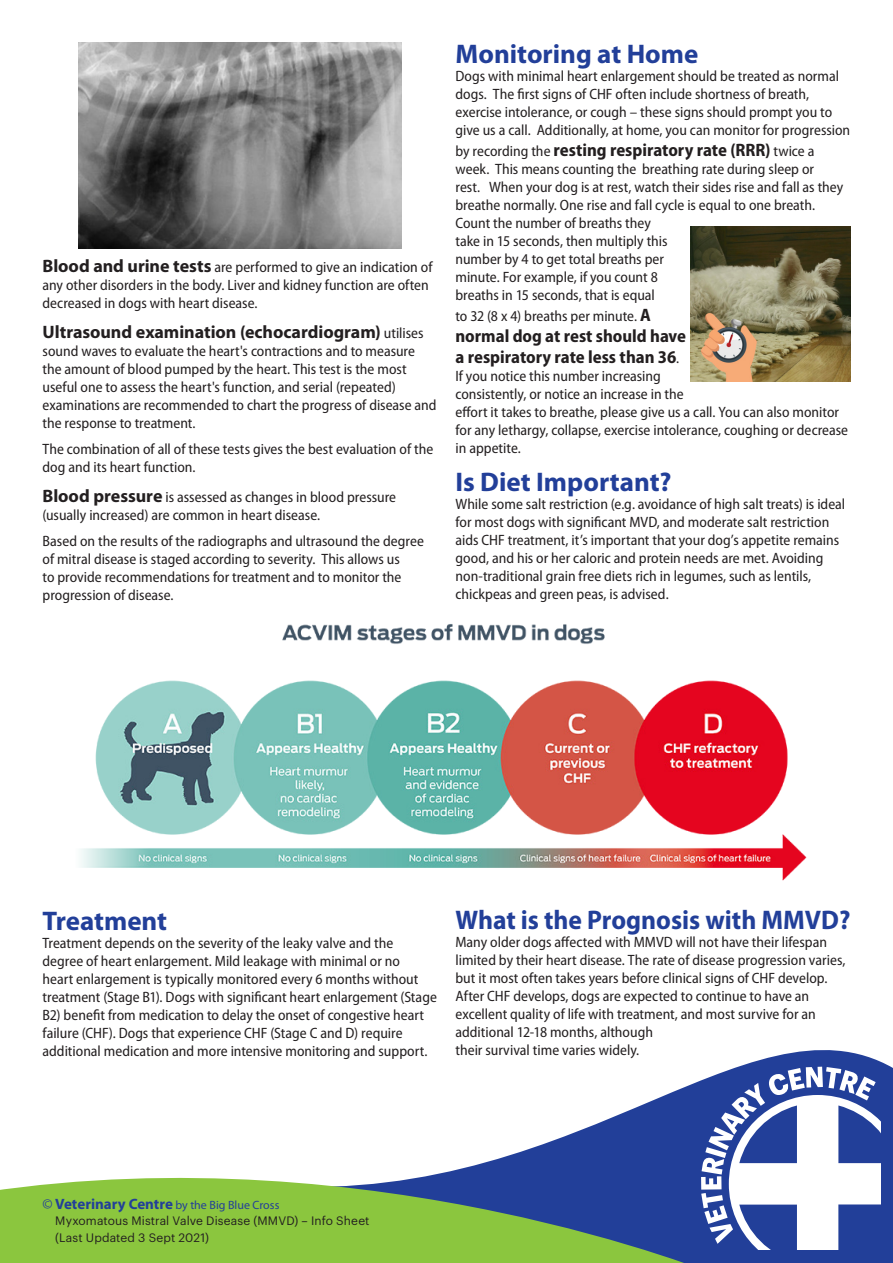
<style>
.page{position:relative;width:893px;height:1263px;background:#fff}
.page>*{position:absolute;margin:0;border:0;box-sizing:border-box;transform-origin:0 0}
.t1{font:700 27px "Myriad Pro";color:#223f99}
.t2{font:700 27px "Myriad Pro";color:#223f99;scale:.95 1}
.t3{font:700 semi-condensed 18px/21px "Myriad Pro";color:#231f20}
.t4{font:700 18px "Myriad Pro";letter-spacing:-.005em;color:#231f20}
.t5{font:semi-condensed 15px/18px "Myriad Pro";color:#231f20}
.t6{font:12px/16.5px "Graphik";letter-spacing:.01em;color:#231f20}
.s1{font-weight:700;font-stretch:normal;font-size:18px}
.s2{font-weight:400;font-stretch:semi-condensed;font-size:15px}
.s3{font-weight:400;font-size:15px}
.s4{font-weight:700;font-size:18px}
.s5{font-family:"Myriad Pro";font-stretch:semi-condensed;font-size:15px;color:#223f99}
.s6{font-family:"Myriad Pro";font-weight:700;font-size:15px;color:#223f99}
.s7{font-family:"Myriad Pro";color:#223f99}
</style>
<div class="page">
<svg style="left:571px;top:1050px;width:322px;height:213px;fill:#223f99"></svg>
<svg style="left:0;top:1134px;width:719px;height:129px"></svg>
<svg style="left:701px;top:1067px;width:179px;height:183px"></svg>
<img style="left:80px;top:624px;width:727px;height:257px">
<img style="left:78px;top:43px;width:324px;height:206px">
<img style="left:690px;top:227px;width:160px;height:155px">
<p class="t5" style="left:43px;top:258px;width:391px"><span class="s1">Blood and urine tests</span> are performed to give an indication of any other disorders in the body. Liver and kidney function are often decreased in dogs with heart disease.</p>
<p class="t4" style="left:43px;top:320px;width:383px">Ultrasound examination (echocardiogram) <span class="s2">utilises</span></p>
<p class="t5" style="left:43px;top:342px;width:396px">sound waves to evaluate the heart's contractions and to measure the amount of blood pumped by the heart. This test is the most useful one to assess the heart's function, and serial (repeated) examinations are recommended to chart the progress of disease and the response to treatment.</p>
<p class="t5" style="left:43px;top:440px;width:392px">The combination of all of these tests gives the best evaluation of the dog and its heart function.</p>
<p class="t5" style="left:43px;top:488px;width:355px"><span class="s1">Blood pressure</span> is assessed as changes in blood pressure (usually increased) are common in heart disease.</p>
<p class="t5" style="left:43px;top:532px;width:383px">Based on the results of the radiographs and ultrasound the degree of mitral disease is staged according to severity. This allows us<br>to provide recommendations for treatment and to monitor the progression of disease.</p>
<p class="t1" style="left:455px;top:36px;width:244px">Monitoring at Home</p>
<p class="t5" style="left:455px;top:67px;width:396px">Dogs with minimal heart enlargement should be treated as normal dogs. The first signs of CHF often include shortness of breath, exercise intolerance, or cough – these signs should prompt you to give us a call. Additionally, at home, you can monitor for progression</p>
<p class="t3" style="left:455px;top:139px;width:360px"><span class="s3">by recording the</span> resting respiratory rate (RRR) <span class="s3">twice a</span></p>
<p class="t5" style="left:455px;top:160px;width:389px">week. This means counting the breathing rate during sleep or<br>rest. When your dog is at rest, watch their sides rise and fall as they breathe normally. One rise and fall cycle is equal to one breath.<br>Count the number of breaths they<br>take in 15 seconds, then multiply this<br>number by 4 to get total breaths per<br>minute. For example, if you count 8<br>breaths in 15 seconds, that is equal</p>
<p class="t5" style="left:455px;top:307px;width:197px">to 32 (8 x 4) breaths per minute. <span class="s4">A</span></p>
<p class="t3" style="left:455px;top:325px;width:232px">normal dog at rest should have a respiratory rate less than 36<span class="s3">.</span></p>
<p class="t5" style="left:455px;top:367px;width:394px">If you notice this number increasing<br>consistently, or notice an increase in the<br>effort it takes to breathe, please give us a call. You can also monitor for any lethargy, collapse, exercise intolerance, coughing or decrease in appetite.</p>
<p class="t1" style="left:455px;top:465px;width:218px">Is Diet Important?</p>
<p class="t5" style="left:455px;top:496px;width:391px">While some salt restriction (e.g. avoidance of high salt treats) is ideal for most dogs with significant MVD, and moderate salt restriction aids CHF treatment, it’s important that your dog’s appetite remains good, and his or her caloric and protein needs are met. Avoiding non-traditional grain free diets rich in legumes, such as lentils, chickpeas and green peas, is advised.</p>
<p class="t1" style="left:43px;top:903px;width:126px">Treatment</p>
<p class="t5" style="left:43px;top:934px;width:396px">Treatment depends on the severity of the leaky valve and the degree of heart enlargement. Mild leakage with minimal or no<br>heart enlargement is typically monitored every 6 months without treatment (Stage B1). Dogs with significant heart enlargement (Stage B2) benefit from medication to delay the onset of congestive heart failure (CHF). Dogs that experience CHF (Stage C and D) require additional medication and more intensive monitoring and support.</p>
<p class="t2" style="left:455px;top:903px;width:417px">What is the Prognosis with MMVD?</p>
<p class="t5" style="left:455px;top:934px;width:392px">Many older dogs affected with MMVD will not have their lifespan limited by their heart disease. The rate of disease progression varies, but it most often takes years before clinical signs of CHF develop.<br>After CHF develops, dogs are expected to continue to have an excellent quality of life with treatment, and most survive for an additional 12-18 months, although<br>their survival time varies widely.</p>
<p class="t6" style="left:55px;top:1195px;width:316px;text-indent:-13px"><span class="s5">©</span> <span class="s6">Veterinary Centre</span> <span class="s7">by the Big Blue Cross<br></span>Myxomatous Mistral Valve Disease (MMVD) – Info Sheet (Last Updated 3 Sept 2021)</p>
</div>
